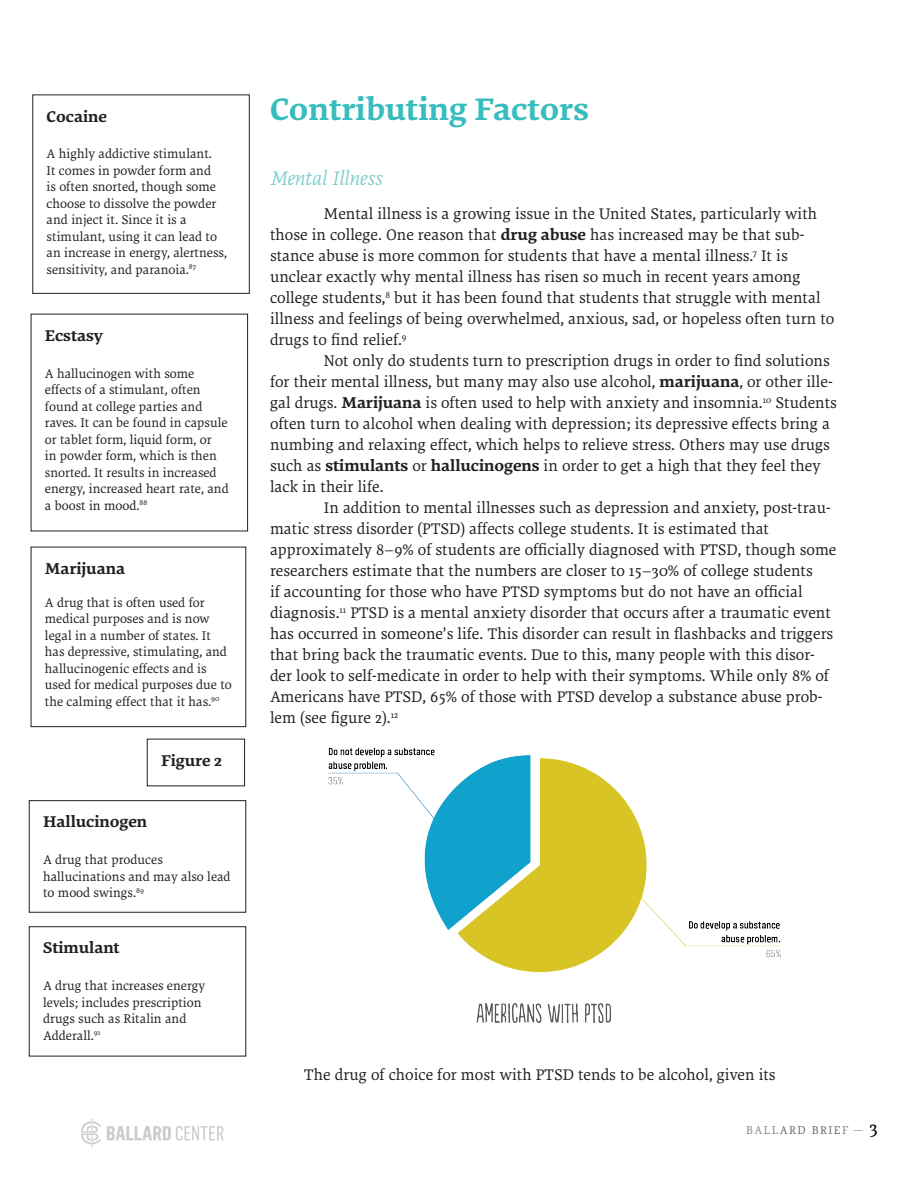
<style>
.page{position:relative;width:918px;height:1188px;background:#fff}
.page>*{position:absolute;margin:0;border:0;box-sizing:border-box;transform-origin:0 0}
.Subheading_1{font:700 33px "Dora OT";color:#38bcbd}
.Subheading_1-2{font:italic 21px "Dora OT";color:#81cdce}
.Body{font:16.5px/21px "Dora OT";color:#231f20}
.Key_Term{font:700 16.5px "Dora OT";color:#231f20}
.Definition{font:700 16.5px "Dora OT";color:#231f20}
.Key_Term-2{font:13.5px/16.5px "Dora OT";color:#231f20}
.Definition-2{font:13.5px/16.5px "Dora OT";color:#231f20}
.t1{font:12px "Dora OT";letter-spacing:.125em;color:#666}
.s1{font-weight:700}
.s2{color:#808285}
.s3{font-size:10.5px;color:#808285}
.s4{font-size:19.5px;color:#000}
</style>
<div class="page">
<svg style="left:107px;top:1126px;width:117px;height:15px"></svg>
<svg style="left:81px;top:1119px;width:20px;height:28px"></svg>
<div style="left:32px;top:94px;width:218px;height:200px;border:1px solid #231f20"></div>
<img style="left:328px;top:747px;width:454px;height:276px">
<div style="left:147px;top:739px;width:98px;height:47px;border:1px solid #231f20"></div>
<div style="left:29px;top:800px;width:217px;height:113px;border:1px solid #231f20"></div>
<div style="left:29px;top:926px;width:217px;height:130px;border:1px solid #231f20"></div>
<p class="Key_Term" style="left:47px;top:106px;width:62px">Cocaine</p>
<p class="Key_Term-2" style="left:47px;top:146px;width:182px">A highly addictive stimulant.<br>It comes in powder form and<br>is often snorted, though some choose to dissolve the powder and inject it. Since it is a stimulant, using it can lead to an increase in energy, alertness, sensitivity, and paranoia.<sup>87</sup></p>
<p class="Key_Term" style="left:45px;top:325px;width:60px">Ecstasy</p>
<p class="Key_Term-2" style="left:45px;top:365px;width:185px">A hallucinogen with some effects of a stimulant, often found at college parties and raves. It can be found in capsule or tablet form, liquid form, or<br>in powder form, which is then snorted. It results in increased energy, increased heart rate, and a boost in mood.<sup>88</sup></p>
<p class="Definition" style="left:45px;top:558px;width:82px">Marijuana</p>
<p class="Definition-2" style="left:45px;top:594px;width:188px">A drug that is often used for medical purposes and is now legal in a number of states. It has depressive, stimulating, and hallucinogenic effects and is used for medical purposes due to the calming effect that it has.<sup>90</sup></p>
<p class="Key_Term" style="left:161px;top:750px;width:62px">Figure 2</p>
<p class="Key_Term" style="left:43px;top:812px;width:106px">Hallucinogen</p>
<p class="Key_Term-2" style="left:43px;top:852px;width:189px">A drug that produces hallucinations and may also lead to mood swings.<sup>89</sup></p>
<p class="Key_Term" style="left:43px;top:938px;width:78px">Stimulant</p>
<p class="Key_Term-2" style="left:43px;top:978px;width:164px">A drug that increases energy levels; includes prescription drugs such as Ritalin and<br>Adderall.<sup>91</sup></p>
<p class="Subheading_1" style="left:270px;top:89px;width:320px">Contributing Factors</p>
<p class="Subheading_1-2" style="left:270px;top:166px;width:114px">Mental Illness</p>
<p class="Body" style="left:270px;top:204px;width:566px;text-indent:54px">Mental illness is a growing issue in the United States, particularly with those in college. One reason that <span class="s1">drug abuse</span> has increased may be that sub&shy;stance abuse is more common for students that have a mental illness.<sup>7</sup> It is unclear exactly why mental illness has risen so much in recent years among college students,<sup>8</sup> but it has been found that students that struggle with mental illness and feelings of being overwhelmed, anxious, sad, or hopeless often turn to drugs to find relief.<sup>9</sup></p>
<p class="Body" style="left:270px;top:351px;width:568px;text-indent:54px">Not only do students turn to prescription drugs in order to find solutions for their mental illness, but many may also use alcohol, <span class="s1">marijuana</span>, or other ille&shy;gal drugs. <span class="s1">Marijuana</span> is often used to help with anxiety and insomnia.<sup>10</sup> Students often turn to alcohol when dealing with depression; its depressive effects bring a numbing and relaxing effect, which helps to relieve stress. Others may use drugs such as <span class="s1">stimulants</span> or <span class="s1">hallucinogens</span> in order to get a high that they feel they lack in their life.</p>
<p class="Body" style="left:270px;top:498px;width:568px;text-indent:54px">In addition to mental illnesses such as depression and anxiety, post-trau&shy;matic stress disorder (PTSD) affects college students. It is estimated that approximately 8–9% of students are officially diagnosed with PTSD, though some researchers estimate that the numbers are closer to 15–30% of college students<br>if accounting for those who have PTSD symptoms but do not have an official diagnosis.<sup>11</sup> PTSD is a mental anxiety disorder that occurs after a traumatic event has occurred in someone’s life. This disorder can result in flashbacks and triggers that bring back the traumatic events. Due to this, many people with this disor&shy;der look to self-medicate in order to help with their symptoms. While only 8% of Americans have PTSD, 65% of those with PTSD develop a substance abuse prob&shy;lem (see figure 2).<sup>12</sup></p>
<p class="Body" style="left:304px;top:1065px;width:473px">The drug of choice for most with PTSD tends to be alcohol, given its</p>
<p class="t1" style="left:746px;top:1124px;width:133px"><span class="s2">BALL</span>ARD BRIE<span class="s2">F</span> <span class="s3">—</span> <span class="s4">3</span></p>
</div>
